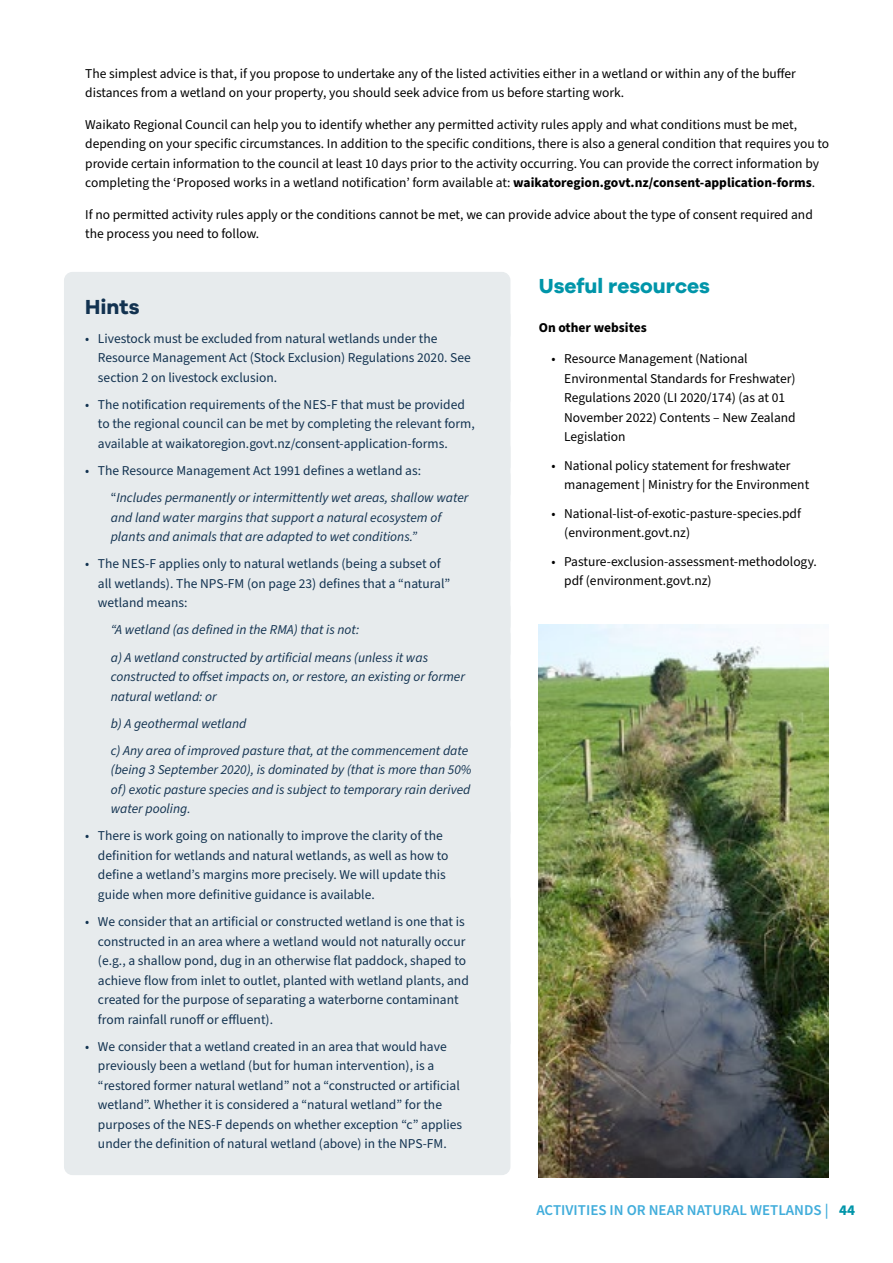
<style>
.page{position:relative;width:893px;height:1263px;background:#fff}
.page>*{position:absolute;margin:0;border:0;box-sizing:border-box;transform-origin:0 0}
.t1{font:700 21px "Galano Grotesque";color:#0095a9}
.t2{font:700 21px "Galano Grotesque";color:#123250}
.t3{font:600 15px "Source Sans Pro";color:#41addb}
.t4{font:13.5px/19.5px "Source Sans Pro";color:#123250}
.t5{font:13.5px/19.5px "Source Sans Pro";color:#000}
.t6{font:italic 13.5px/19.5px "Source Sans Pro";color:#123250}
.t7{font:700 13.5px "Source Sans Pro";color:#000}
.s1{font-weight:700}
.s2{font-style:normal}
.s3{font-weight:700;color:#0095a9}
</style>
<div class="page">
<div style="left:64px;top:272px;width:446px;height:71px;background:#e7ebed;border-radius:9px"></div>
<div style="left:64px;top:308px;width:446px;height:100px;background:#e7ebed;border-radius:9px"></div>
<div style="left:64px;top:374px;width:446px;height:100px;background:#e7ebed;border-radius:9px"></div>
<div style="left:64px;top:440px;width:446px;height:62px;background:#e7ebed;border-radius:9px"></div>
<div style="left:64px;top:467px;width:446px;height:101px;background:#e7ebed;border-radius:9px"></div>
<div style="left:64px;top:533px;width:446px;height:101px;background:#e7ebed;border-radius:9px"></div>
<div style="left:64px;top:599px;width:446px;height:62px;background:#e7ebed;border-radius:9px"></div>
<div style="left:64px;top:626px;width:446px;height:101px;background:#e7ebed;border-radius:9px"></div>
<div style="left:64px;top:693px;width:446px;height:61px;background:#e7ebed;border-radius:9px"></div>
<div style="left:64px;top:720px;width:446px;height:120px;background:#e7ebed;border-radius:9px"></div>
<div style="left:64px;top:805px;width:446px;height:121px;background:#e7ebed;border-radius:9px"></div>
<div style="left:64px;top:891px;width:446px;height:159px;background:#e7ebed;border-radius:9px"></div>
<div style="left:64px;top:1016px;width:446px;height:159px;background:#e7ebed;border-radius:9px"></div>
<img style="left:539px;top:624px;width:289px;height:554px">
<p class="t5" style="left:85px;top:64px;width:712px">The simplest advice is that, if you propose to undertake any of the listed activities either in a wetland or within any of the buffer distances from a wetland on your property, you should seek advice from us before starting work.</p>
<p class="t5" style="left:85px;top:115px;width:745px">Waikato Regional Council can help you to identify whether any permitted activity rules apply and what conditions must be met, depending on your specific circumstances. In addition to the specific conditions, there is also a general condition that requires you to provide certain information to the council at least 10 days prior to the activity occurring. You can provide the correct information by completing the ‘Proposed works in a wetland notification’ form available at: <span class="s1">waikatoregion.govt.nz/consent-application-forms</span>.</p>
<p class="t5" style="left:85px;top:205px;width:729px">If no permitted activity rules apply or the conditions cannot be met, we can provide advice about the type of consent required and the process you need to follow.</p>
<h1 class="t1" style="left:539px;top:273px;width:173px">Useful resources</h1>
<p class="t7" style="left:539px;top:318px;width:110px">On other websites</p>
<p class="t5" style="left:564px;top:350px;width:233px;text-indent:-13px">• Resource Management (National Environmental Standards for Freshwater)<br>Regulations 2020 (LI 2020/174) (as at 01<br>November 2022) Contents – New Zealand Legislation</p>
<p class="t5" style="left:564px;top:456px;width:247px;text-indent:-13px">• National policy statement for freshwater management | Ministry for the Environment</p>
<p class="t5" style="left:564px;top:504px;width:238px;text-indent:-13px">• National-list-of-exotic-pasture-species.pdf (environment.govt.nz)</p>
<p class="t5" style="left:564px;top:552px;width:254px;text-indent:-13px">• Pasture-exclusion-assessment-methodology. pdf (environment.govt.nz)</p>
<h1 class="t2" style="left:85px;top:294px;width:56px">Hints</h1>
<p class="t4" style="left:98px;top:329px;width:374px;text-indent:-13px">• Livestock must be excluded from natural wetlands under the<br>Resource Management Act (Stock Exclusion) Regulations 2020. See section 2 on livestock exclusion.</p>
<p class="t4" style="left:98px;top:395px;width:378px;text-indent:-13px">• The notification requirements of the NES-F that must be provided to the regional council can be met by completing the relevant form, available at waikatoregion.govt.nz/consent-application-forms.</p>
<p class="t6" style="left:111px;top:457px;width:359px;line-height:27.2px;text-indent:-26px"><span class="s2">• The Resource Management Act 1991 defines a wetland as: “</span>Includes permanently or intermittently wet areas, shallow water</p>
<p class="t6" style="left:111px;top:508px;width:332px">and land water margins that support a natural ecosystem of plants and animals that are adapted to wet conditions.”</p>
<p class="t4" style="left:98px;top:554px;width:354px;text-indent:-13px">• The NES-F applies only to natural wetlands (being a subset of all wetlands). The NPS-FM (on page 23) defines that a “natural” wetland means:</p>
<p class="t6" style="left:111px;top:617px;width:319px;line-height:27.2px">“A wetland (as defined in the RMA) that is not:<br>a) A wetland constructed by artificial means (unless it was</p>
<p class="t6" style="left:111px;top:667px;width:356px">constructed to offset impacts on, or restore, an existing or former natural wetland: or</p>
<p class="t6" style="left:111px;top:710px;width:359px;line-height:27.2px">b) A geothermal wetland<br>c) Any area of improved pasture that, at the commencement date</p>
<p class="t6" style="left:111px;top:760px;width:362px;text-align:justify">(being 3 September 2020), is dominated by (that is more than 50% of) exotic pasture species and is subject to temporary rain derived water pooling.</p>
<p class="t4" style="left:98px;top:827px;width:352px;text-indent:-13px">• There is work going on nationally to improve the clarity of the definition for wetlands and natural wetlands, as well as how to define a wetland’s margins more precisely. We will update this guide when more definitive guidance is available.</p>
<p class="t4" style="left:98px;top:912px;width:372px;text-indent:-13px">• We consider that an artificial or constructed wetland is one that is constructed in an area where a wetland would not naturally occur (e.g., a shallow pond, dug in an otherwise flat paddock, shaped to achieve flow from inlet to outlet, planted with wetland plants, and created for the purpose of separating a waterborne contaminant from rainfall runoff or effluent).</p>
<p class="t4" style="left:98px;top:1037px;width:366px;text-indent:-13px">• We consider that a wetland created in an area that would have previously been a wetland (but for human intervention), is a “restored former natural wetland” not a “constructed or artificial wetland”. Whether it is considered a “natural wetland” for the purposes of the NES-F depends on whether exception “c” applies under the definition of natural wetland (above) in the NPS-FM.</p>
<p class="t3" style="left:536px;top:1199px;width:320px">ACTIVITIES IN OR NEAR NATURAL WETLANDS | <span class="s3">44</span></p>
</div>
